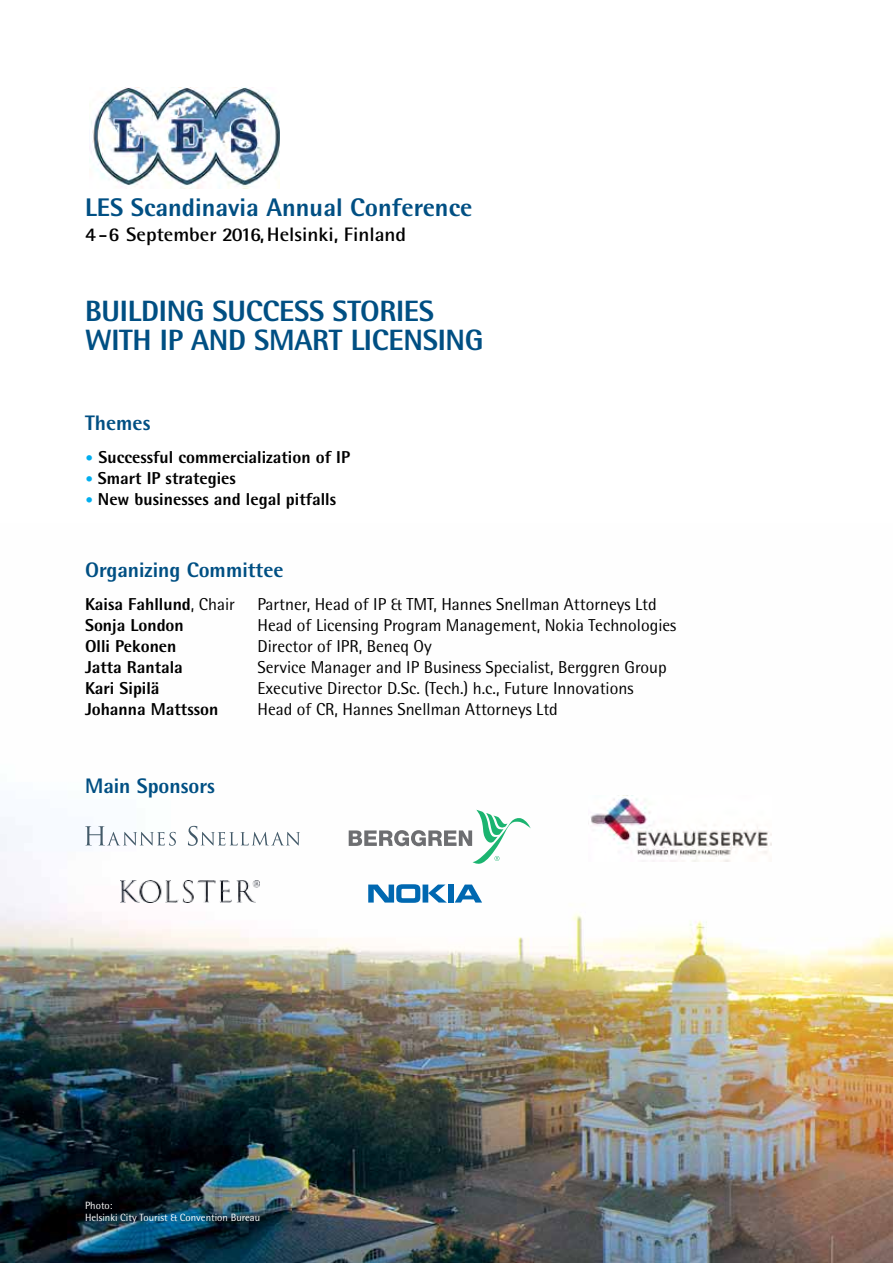
<style>
.page{position:relative;width:893px;height:1263px;background:#fff}
.page>*{position:absolute;margin:0;border:0;box-sizing:border-box;transform-origin:0 0}
.t1{font:800 29.4px/29.2px "Rotis Semi Sans";letter-spacing:-.01em;color:#004f83}
.t2{font:800 25.5px "Rotis Semi Sans";color:#004f83}
.t3{font:800 21px "Rotis Semi Sans";color:#004f83}
.t4{font:700 19.5px "Rotis Semi Sans";color:#000;scale:1.05 1}
.t5{font:17.25px "Rotis Semi Sans";color:#000}
.t6{font:800 17.25px "Rotis Semi Sans";color:#000}
.t7{font:10.5px/12px "Rotis Semi Sans";color:#fff}
.s1{font-size:15px;color:#00aeef}
.s2{font-weight:400}
</style>
<div class="page">
<img style="left:0;top:809px;width:893px;height:454px">
<img style="left:89px;top:87px;width:191px;height:102px">
<svg style="left:85px;top:826px;width:91px;height:20px"></svg>
<svg style="left:188px;top:826px;width:112px;height:20px"></svg>
<img style="left:121px;top:880px;width:139px;height:22px">
<svg style="left:368px;top:884px;width:79px;height:19px"></svg>
<div style="left:448px;top:884px;width:6px;height:18px;background:#0068b1"></div>
<svg style="left:455px;top:884px;width:27px;height:18px"></svg>
<svg style="left:349px;top:810px;width:182px;height:54px"></svg>
<img style="left:588px;top:795px;width:184px;height:66px">
<h2 class="t2" style="left:85px;top:191px;width:389px">LES Scandinavia Annual Conference</h2>
<p class="t4" style="left:85px;top:223px;width:307px">4 -6 September 2016, Helsinki, Finland</p>
<h1 class="t1" style="left:85px;top:296px;width:400px">BUILDING SUCCESS STORIES<br>WITH IP AND SMART LICENSING</h1>
<p class="t3" style="left:85px;top:410px;width:67px">Themes</p>
<p class="t6" style="left:85px;top:446px;width:266px"><span class="s1">•</span> Successful commercialization of IP</p>
<p class="t6" style="left:85px;top:467px;width:152px"><span class="s1">•</span> Smart IP strategies</p>
<p class="t6" style="left:85px;top:488px;width:253px"><span class="s1">•</span> New businesses and legal pitfalls</p>
<p class="t3" style="left:85px;top:557px;width:200px">Organizing Committee</p>
<p class="t6" style="left:85px;top:593px;width:152px">Kaisa Fahllund<span class="s2">, Chair</span></p>
<p class="t5" style="left:258px;top:594px;width:401px">Partner, Head of IP &amp; TMT, Hannes Snellman Attorneys Ltd</p>
<p class="t6" style="left:85px;top:614px;width:100px">Sonja London</p>
<p class="t5" style="left:258px;top:615px;width:420px">Head of Licensing Program Management, Nokia Technologies</p>
<p class="t6" style="left:85px;top:635px;width:93px">Olli Pekonen</p>
<p class="t5" style="left:258px;top:636px;width:176px">Director of IPR, Beneq Oy</p>
<p class="t6" style="left:85px;top:656px;width:99px">Jatta Rantala</p>
<p class="t5" style="left:258px;top:657px;width:411px">Service Manager and IP Business Specialist, Berggren Group</p>
<p class="t6" style="left:85px;top:677px;width:76px">Kari Sipilä</p>
<p class="t5" style="left:258px;top:678px;width:377px">Executive Director D.Sc. (Tech.) h.c., Future Innovations</p>
<p class="t6" style="left:85px;top:698px;width:135px">Johanna Mattsson</p>
<p class="t5" style="left:258px;top:699px;width:302px">Head of CR, Hannes Snellman Attorneys Ltd</p>
<p class="t3" style="left:85px;top:773px;width:132px">Main Sponsors</p>
<p class="t7" style="left:85px;top:1200px;width:177px">Photo:<br>Helsinki City Tourist &amp; Convention Bureau</p>
</div>
